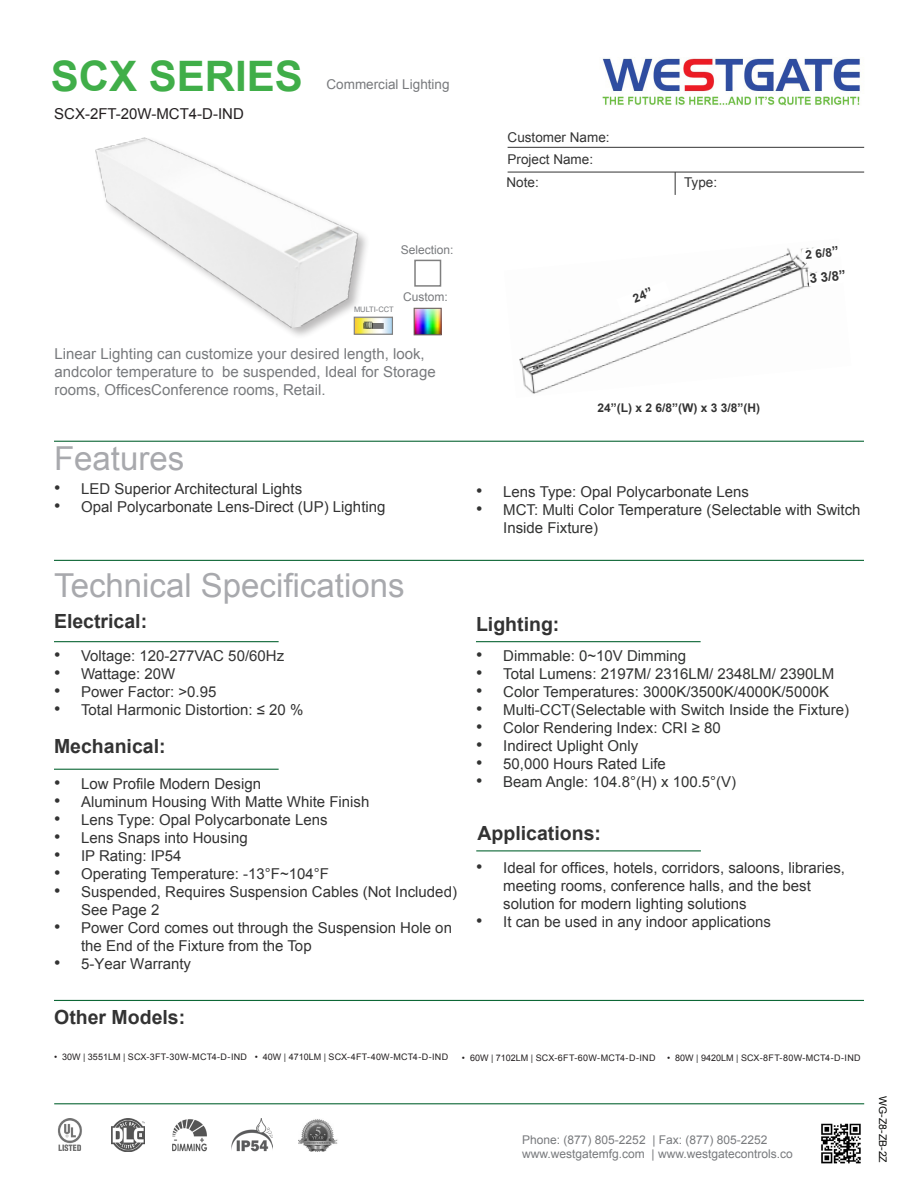
<style>
.page{position:relative;width:918px;height:1188px;background:#fff}
.page>*{position:absolute;margin:0;border:0;box-sizing:border-box;transform-origin:0 0}
.t1{font:700 42px "Arial";color:#40ae49}
.t2{font:33px "Arial";color:#a8a9ad}
.t3{font:700 19.5px "Arial";color:#333}
.t4{font:15px/18px "Arial";color:#333}
.t5{font:15px/18px "Arial";color:#323332}
.t6{font:15px/18px "Arial";color:#787a7d}
.t7{font:15px "Arial";color:#231f20}
.t8{font:15px "Arial";color:#333}
.t9{font:13.5px "Arial";color:#333}
.t10{font:13.5px "Arial";color:#787a7d}
.t11{font:700 13.35px "Arial";color:#333}
.t12{font:12px "Arial";color:#787a7d}
.t13{font:700 12px "Arial";color:#333}
.t14{font:10.5px "Arial";color:#040503}
.t15{font:9px "Arial";letter-spacing:.005em;color:#231f20}
.t16{font:7.5px "Arial";color:#787a7d}
.s1{font-size:18px}
.s2{font-size:18px;color:#323332}
.s3{color:#333}
</style>
<div class="page">
<img style="left:95px;top:137px;width:281px;height:199px">
<hr style="left:54px;top:441px;width:810px;height:1px;background:#0d6736">
<hr style="left:508px;top:147px;width:356px;height:1px;background:#333">
<svg style="left:675px;top:173px;width:1px;height:22px"></svg>
<hr style="left:508px;top:172px;width:356px;height:1px;background:#333">
<hr style="left:54px;top:560px;width:810px;height:1px;background:#0d6736">
<hr style="left:54px;top:641px;width:225px;height:1px;background:#0d6736">
<hr style="left:476px;top:641px;width:225px;height:1px;background:#0d6736">
<hr style="left:54px;top:769px;width:225px;height:1px;background:#0d6736">
<img style="left:602px;top:58px;width:258px;height:48px">
<hr style="left:476px;top:850px;width:225px;height:1px;background:#0d6736">
<hr style="left:54px;top:1103px;width:810px;height:1px;background:#0d6736">
<hr style="left:54px;top:1000px;width:810px;height:1px;background:#0d6736">
<img style="left:172px;top:1119px;width:35px;height:33px">
<img style="left:58px;top:1119px;width:24px;height:32px">
<img style="left:111px;top:1119px;width:33px;height:33px">
<img style="left:232px;top:1119px;width:40px;height:33px">
<img style="left:821px;top:1123px;width:40px;height:41px">
<img style="left:298px;top:1119px;width:40px;height:33px">
<img style="left:416px;top:310px;width:24px;height:23px">
<div style="left:414px;top:308px;width:28px;height:27px;border:1px solid #6f625f"></div>
<div style="left:414px;top:260px;width:27px;height:27px;background:#fff;border:2px solid #7f7f7f"></div>
<img style="left:356px;top:319px;width:35px;height:14px">
<div style="left:354px;top:317px;width:39px;height:18px;border:1px solid #7f7f7f"></div>
<img style="left:519px;top:248px;width:292px;height:146px">
<svg style="left:808px;top:270px;width:9px;height:16px"></svg>
<svg style="left:616px;top:281px;width:55px;height:34px"></svg>
<svg style="left:801px;top:247px;width:13px;height:14px"></svg>
<p class="t1" style="left:51px;top:48px;width:254px">SCX SERIES</p>
<p class="t7" style="left:54px;top:104px;width:191px">SCX-2FT-20W-MCT4-D-IND</p>
<p class="t10" style="left:327px;top:75px;width:125px">Commercial Lighting</p>
<p class="t9" style="left:508px;top:128px;width:104px">Customer Name:</p>
<p class="t9" style="left:508px;top:150px;width:87px">Project Name:</p>
<p class="t9" style="left:507px;top:173px;width:34px">Note:</p>
<p class="t9" style="left:684px;top:173px;width:35px">Type:</p>
<p class="t12" style="left:401px;top:242px;width:54px">Selection:</p>
<p class="t16" style="left:354px;top:304px;width:41px">MULTI-CCT</p>
<p class="t12" style="left:403px;top:289px;width:46px">Custom:</p>
<p class="t6" style="left:55px;top:345px;width:383px">Linear Lighting can customize your desired length, look, andcolor temperature to be suspended, Ideal for Storage rooms, OfficesConference rooms, Retail.</p>
<p class="t2" style="left:54px;top:437px;width:132px">Features</p>
<p class="t4" style="left:54px;top:480px;width:249px"><span class="s1">•</span> LED Superior Architectural Lights</p>
<p class="t4" style="left:54px;top:498px;width:333px"><span class="s1">•</span> Opal Polycarbonate Lens-Direct (UP) Lighting</p>
<p class="t2" style="left:54px;top:564px;width:352px">Technical Specifications</p>
<p class="t3" style="left:54px;top:608px;width:95px">Electrical:</p>
<p class="t4" style="left:54px;top:647px;width:232px"><span class="s1">•</span> Voltage: 120-277VAC 50/60Hz</p>
<p class="t4" style="left:54px;top:665px;width:123px"><span class="s1">•</span> Wattage: 20W</p>
<p class="t4" style="left:54px;top:683px;width:164px"><span class="s1">•</span> Power Factor: &gt;0.95</p>
<p class="t4" style="left:54px;top:701px;width:251px"><span class="s1">•</span> Total Harmonic Distortion: ≤ 20 %</p>
<p class="t3" style="left:54px;top:733px;width:113px">Mechanical:</p>
<p class="t4" style="left:54px;top:775px;width:209px"><span class="s1">•</span> Low Profile Modern Design</p>
<p class="t4" style="left:54px;top:793px;width:317px"><span class="s1">•</span> Aluminum Housing With Matte White Finish</p>
<p class="t4" style="left:54px;top:811px;width:275px"><span class="s1">•</span> Lens Type: Opal Polycarbonate Lens</p>
<p class="t4" style="left:54px;top:829px;width:195px"><span class="s1">•</span> Lens Snaps into Housing</p>
<p class="t4" style="left:54px;top:847px;width:129px"><span class="s1">•</span> IP Rating: IP54</p>
<p class="t4" style="left:54px;top:865px;width:277px"><span class="s1">•</span> Operating Temperature: -13°F~104°F</p>
<p class="t4" style="left:81px;top:883px;width:378px;text-indent:-27px"><span class="s1">•</span> Suspended, Requires Suspension Cables (Not Included)<br>See Page 2</p>
<p class="t4" style="left:81px;top:919px;width:373px;text-indent:-27px"><span class="s1">•</span> Power Cord comes out through the Suspension Hole on the End of the Fixture from the Top</p>
<p class="t8" style="left:54px;top:954px;width:139px"><span class="s1">•</span> 5-Year Warranty</p>
<p class="t3" style="left:54px;top:1004px;width:133px">Other Models:</p>
<p class="t13" style="left:805px;top:246px;width:28px;rotate:-6deg">2 6/8</p>
<p class="t13" style="left:598px;top:400px;width:164px">24”(L) x 2 6/8”(W) x 3 3/8”(H)</p>
<p class="t11" style="left:809px;top:269px;width:38px;rotate:-5deg">3 3/8”</p>
<p class="t4" style="left:476px;top:483px;width:274px"><span class="s1">•</span> Lens Type: Opal Polycarbonate Lens</p>
<p class="t5" style="left:503px;top:501px;width:359px;text-indent:-27px"><span class="s1">•</span> MCT: Multi Color Temperature (Selectable with Switch<br>Inside Fixture)</p>
<p class="t3" style="left:476px;top:611px;width:85px">Lighting:</p>
<p class="t5" style="left:476px;top:647px;width:211px"><span class="s1">•</span> Dimmable: 0~10V Dimming</p>
<p class="t5" style="left:476px;top:665px;width:360px"><span class="s1">•</span> Total Lumens: 2197M/ 2316LM/ 2348LM/ 2390LM</p>
<p class="t5" style="left:476px;top:683px;width:354px"><span class="s1">•</span> Color Temperatures: 3000K/3500K/4000K/5000K</p>
<p class="t5" style="left:476px;top:701px;width:374px"><span class="s1">•</span> Multi-CCT(Selectable with Switch Inside the Fixture)</p>
<p class="t5" style="left:476px;top:719px;width:246px"><span class="s1">•</span> Color Rendering Index: CRI ≥ 80</p>
<p class="t5" style="left:476px;top:737px;width:164px"><span class="s1">•</span> Indirect Uplight Only</p>
<p class="t4" style="left:476px;top:755px;width:191px"><span class="s2">•</span> 50,000 Hours Rated Life</p>
<p class="t5" style="left:476px;top:773px;width:261px"><span class="s1">•</span> Beam Angle: 104.8°(H) x 100.5°(V)</p>
<p class="t3" style="left:478px;top:820px;width:125px">Applications:</p>
<p class="t4" style="left:503px;top:859px;width:343px;text-indent:-27px"><span class="s1">•</span> Ideal for offices, hotels, corridors, saloons, libraries, meeting rooms, conference halls, and the best solution for modern lighting solutions</p>
<p class="t4" style="left:476px;top:913px;width:296px"><span class="s1">•</span> It can be used in any indoor applications</p>
<p class="t15" style="left:54px;top:1051px;width:195px">• 30W <span class="s3">|</span> 3551LM <span class="s3">|</span> SCX-3FT-30W-MCT4-D-IND</p>
<p class="t15" style="left:255px;top:1051px;width:195px">• 40W <span class="s3">|</span> 4710LM <span class="s3">|</span> SCX-4FT-40W-MCT4-D-IND</p>
<p class="t15" style="left:462px;top:1052px;width:195px">• 60W <span class="s3">|</span> 7102LM <span class="s3">|</span> SCX-6FT-60W-MCT4-D-IND</p>
<p class="t15" style="left:667px;top:1052px;width:195px">• 80W <span class="s3">|</span> 9420LM <span class="s3">|</span> SCX-8FT-80W-MCT4-D-IND</p>
<p class="t12" style="left:522px;top:1132px;width:247px">Phone: (877) 805-2252 | Fax: (877) 805-2252</p>
<p class="t12" style="left:522px;top:1146px;width:272px">www.westgatemfg.com | www.westgatecontrols.co</p>
<p class="t14" style="left:890px;top:1096px;width:68px;rotate:90deg">WG-Z8-ZB-2Z</p>
</div>
